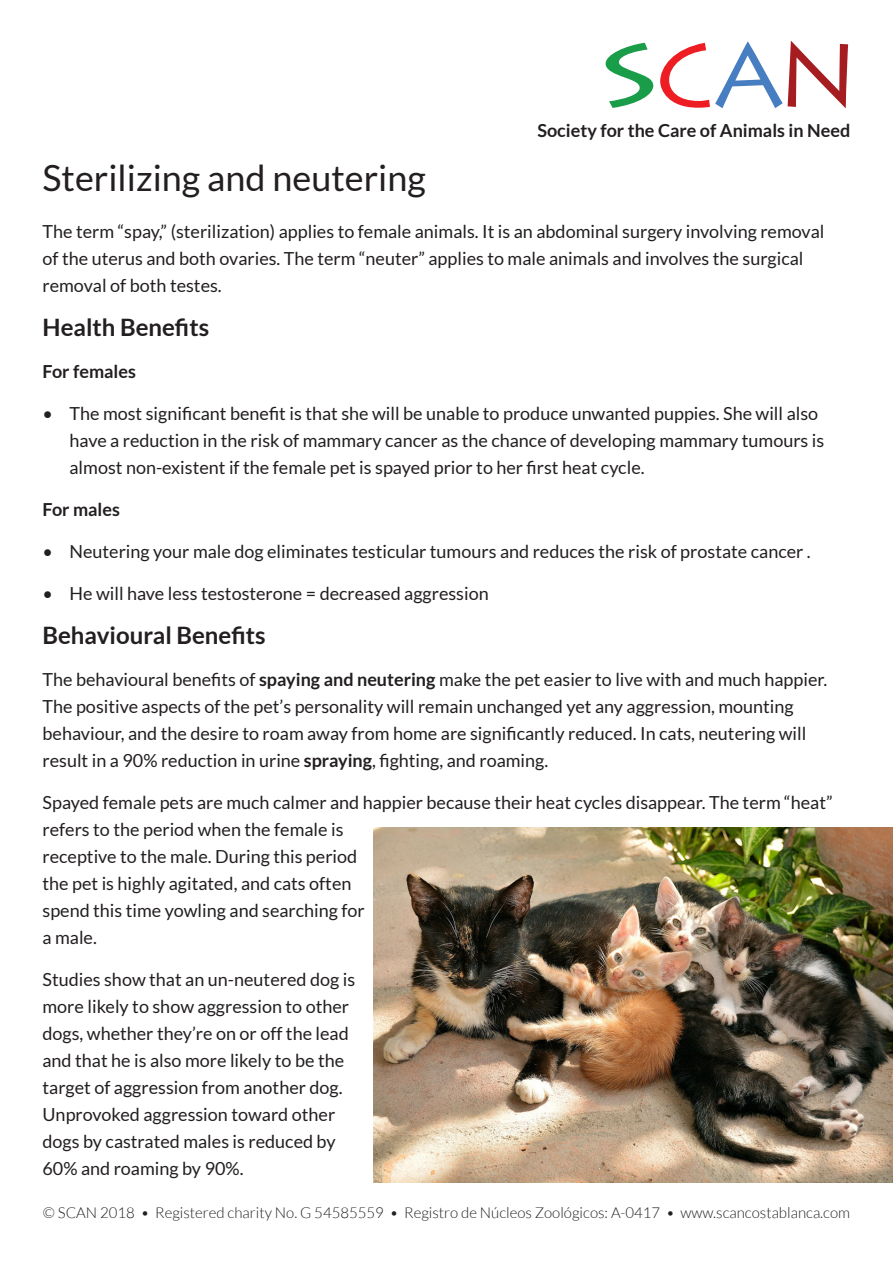
<style>
.page{position:relative;width:893px;height:1263px;background:#fff}
.page>*{position:absolute;margin:0;border:0;box-sizing:border-box;transform-origin:0 0}
.Main_Heading{font:36px "Lato";color:#231f20}
.Heading_large{font:700 24px "Lato";color:#231f20}
.Body_text{font:18px/27px "Lato";color:#231f20}
.Bold_line{font:700 18px "Lato";color:#231f20}
.t1{font:300 15px "Lato";color:#231f20}
.s1{font-weight:700}
</style>
<div class="page">
<svg style="left:605px;top:41px;width:244px;height:68px"></svg>
<img style="left:374px;top:827px;width:519px;height:355px">
<p class="Bold_line" style="left:537px;top:121px;width:314px">Society for the Care of Animals in Need</p>
<p class="Main_Heading" style="left:43px;top:158px;width:385px">Sterilizing and neutering</p>
<p class="Body_text" style="left:43px;top:218px;width:783px">The term “spay,” (sterilization) applies to female animals. It is an abdominal surgery involving removal of the uterus and both ovaries. The term “neuter” applies to male animals and involves the surgical removal of both testes.</p>
<p class="Heading_large" style="left:43px;top:313px;width:168px">Health Benefits</p>
<p class="Bold_line" style="left:43px;top:361px;width:95px">For females</p>
<p class="Body_text" style="left:70px;top:400px;width:756px;text-indent:-27px">• The most significant benefit is that she will be unable to produce unwanted puppies. She will also have a reduction in the risk of mammary cancer as the chance of developing mammary tumours is almost non-existent if the female pet is spayed prior to her first heat cycle.</p>
<p class="Bold_line" style="left:43px;top:499px;width:79px">For males</p>
<p class="Body_text" style="left:43px;top:538px;width:770px">• Neutering your male dog eliminates testicular tumours and reduces the risk of prostate cancer .</p>
<p class="Body_text" style="left:43px;top:580px;width:448px">• He will have less testosterone = decreased aggression</p>
<p class="Heading_large" style="left:43px;top:621px;width:225px">Behavioural Benefits</p>
<p class="Body_text" style="left:43px;top:665px;width:786px">The behavioural benefits of <span class="s1">spaying and neutering</span> make the pet easier to live with and much happier.<br>The positive aspects of the pet’s personality will remain unchanged yet any aggression, mounting behaviour, and the desire to roam away from home are significantly reduced. In cats, neutering will result in a 90% reduction in urine <span class="s1">spraying</span>, fighting, and roaming.</p>
<p class="Body_text" style="left:43px;top:788px;width:792px">Spayed female pets are much calmer and happier because their heat cycles disappear. The term “heat” refers to the period when the female is<br>receptive to the male. During this period<br>the pet is highly agitated, and cats often<br>spend this time yowling and searching for<br>a male.</p>
<p class="Body_text" style="left:43px;top:965px;width:314px">Studies show that an un-neutered dog is more likely to show aggression to other dogs, whether they’re on or off the lead and that he is also more likely to be the target of aggression from another dog.<br>Unprovoked aggression toward other dogs by castrated males is reduced by 60% and roaming by 90%.</p>
<p class="t1" style="left:43px;top:1204px;width:809px">© SCAN 2018 • Registered charity No. G 54585559 • Registro de Núcleos Zoológicos: A-0417 • www.scancostablanca.com</p>
</div>
